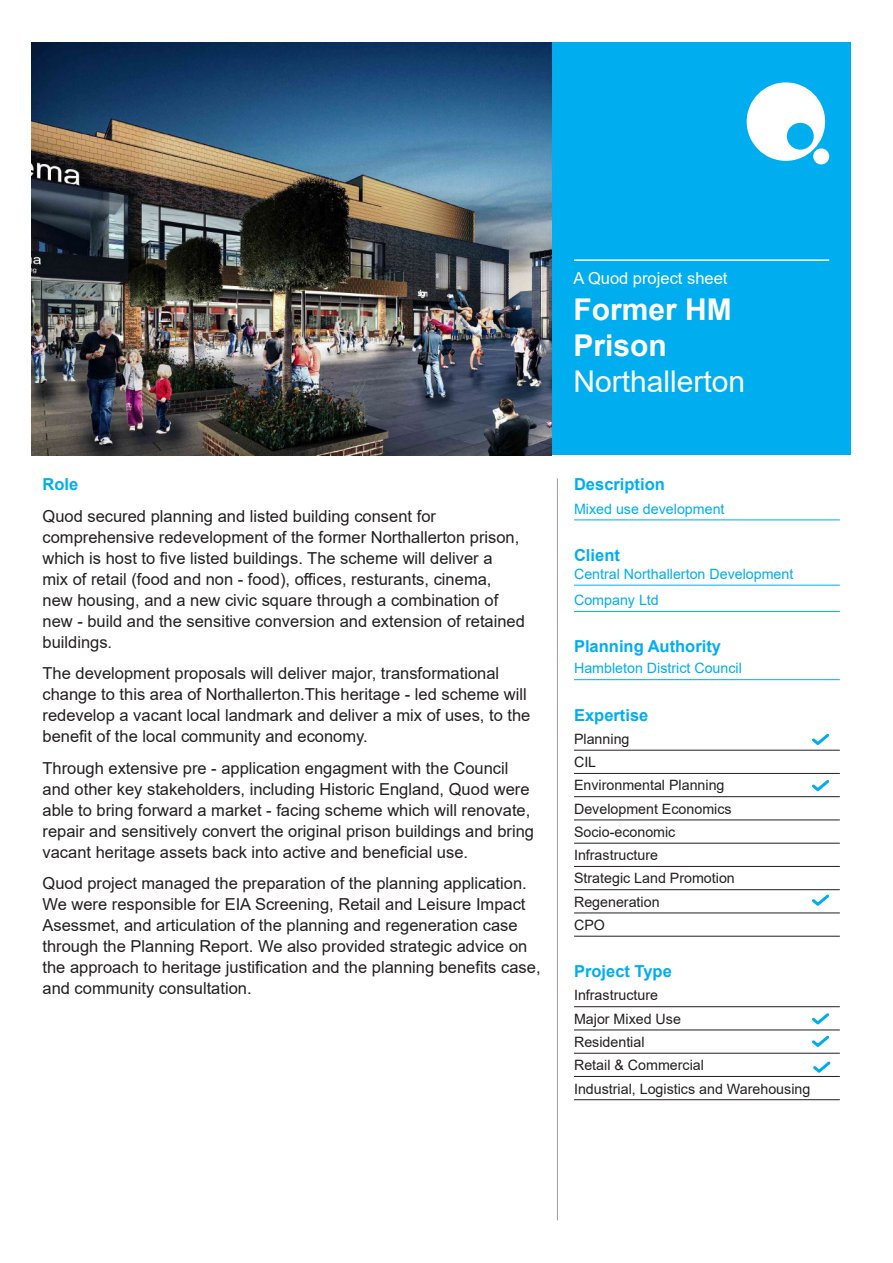
<style>
.page{position:relative;width:893px;height:1263px;background:#fff}
.page>*{position:absolute;margin:0;border:0;box-sizing:border-box;transform-origin:0 0}
.Titles{font:700 30px/36px "Arial";color:#fff}
.Titles-2{font:30px "Arial";color:#fff}
.Body_Copy{font:16.5px/21px "Arial";color:#231f20}
.t1{font:700 16.5px "Arial";color:#00aeef}
.Titles-3{font:16.5px "Arial";color:#fff}
.t2{font:14.25px "Arial";color:#231f20}
.t3{font:14.25px "Arial";color:#00aeef}
</style>
<div class="page">
<div style="left:551px;top:43px;width:299px;height:412px;background:#00aeef"></div>
<svg style="left:747px;top:82px;width:78px;height:79px"></svg>
<div style="left:813px;top:148px;width:16px;height:16px;background:#fff;border-radius:50%"></div>
<hr style="left:574px;top:259px;width:255px;height:2px;background:#fff">
<img style="left:31px;top:43px;width:520px;height:412px">
<hr style="left:557px;top:478px;width:1px;height:742px;background:#a1a1a5">
<hr style="left:574px;top:520px;width:266px;height:1px;background:#00aeef">
<hr style="left:574px;top:585px;width:266px;height:1px;background:#00aeef">
<hr style="left:574px;top:611px;width:266px;height:1px;background:#00aeef">
<hr style="left:574px;top:679px;width:266px;height:1px;background:#00aeef">
<hr style="left:574px;top:750px;width:266px;height:1px;background:#231f20">
<hr style="left:574px;top:773px;width:266px;height:1px;background:#231f20">
<hr style="left:574px;top:796px;width:266px;height:1px;background:#231f20">
<hr style="left:574px;top:820px;width:266px;height:1px;background:#231f20">
<hr style="left:574px;top:843px;width:266px;height:1px;background:#231f20">
<hr style="left:574px;top:866px;width:266px;height:1px;background:#231f20">
<hr style="left:574px;top:889px;width:266px;height:1px;background:#231f20">
<hr style="left:574px;top:913px;width:266px;height:1px;background:#231f20">
<hr style="left:574px;top:936px;width:266px;height:1px;background:#231f20">
<hr style="left:574px;top:1006px;width:266px;height:1px;background:#231f20">
<hr style="left:574px;top:1030px;width:266px;height:1px;background:#231f20">
<hr style="left:574px;top:1053px;width:266px;height:1px;background:#231f20">
<hr style="left:574px;top:1076px;width:266px;height:1px;background:#231f20">
<hr style="left:574px;top:1099px;width:266px;height:1px;background:#231f20">
<svg style="left:812px;top:733px;width:18px;height:12px"></svg>
<svg style="left:812px;top:780px;width:18px;height:12px"></svg>
<svg style="left:812px;top:894px;width:18px;height:12px"></svg>
<svg style="left:812px;top:1013px;width:18px;height:12px"></svg>
<svg style="left:812px;top:1035px;width:18px;height:12px"></svg>
<svg style="left:813px;top:1061px;width:18px;height:12px"></svg>
<p class="Titles-3" style="left:573px;top:267px;width:156px">A Quod project sheet</p>
<p class="Titles" style="left:573px;top:292px;width:160px">Former HM<br>Prison</p>
<p class="Titles-2" style="left:573px;top:361px;width:173px">Northallerton</p>
<p class="t1" style="left:43px;top:473px;width:37px">Role</p>
<p class="Body_Copy" style="left:43px;top:505px;width:484px">Quod secured planning and listed building consent for comprehensive redevelopment of the former Northallerton prison, which is host to five listed buildings. The scheme will deliver a<br>mix of retail (food and non - food), offices, resturants, cinema, new housing, and a new civic square through a combination of new - build and the sensitive conversion and extension of retained buildings.</p>
<p class="Body_Copy" style="left:43px;top:663px;width:489px">The development proposals will deliver major, transformational change to this area of Northallerton.This heritage - led scheme will redevelop a vacant local landmark and deliver a mix of uses, to the benefit of the local community and economy.</p>
<p class="Body_Copy" style="left:43px;top:757px;width:493px">Through extensive pre - application engagment with the Council and other key stakeholders, including Historic England, Quod were able to bring forward a market - facing scheme which will renovate, repair and sensitively convert the original prison buildings and bring vacant heritage assets back into active and beneficial use.</p>
<p class="Body_Copy" style="left:43px;top:873px;width:500px">Quod project managed the preparation of the planning application.<br>We were responsible for EIA Screening, Retail and Leisure Impact Asessmet, and articulation of the planning and regeneration case through the Planning Report. We also provided strategic advice on the approach to heritage justification and the planning benefits case, and community consultation.</p>
<p class="t1" style="left:574px;top:473px;width:92px">Description</p>
<p class="t3" style="left:574px;top:499px;width:152px">Mixed use development</p>
<p class="t1" style="left:574px;top:543px;width:47px">Client</p>
<p class="t3" style="left:574px;top:564px;width:221px">Central Northallerton Development</p>
<p class="t3" style="left:574px;top:590px;width:86px">Company Ltd</p>
<p class="t1" style="left:574px;top:635px;width:148px">Planning Authority</p>
<p class="t3" style="left:574px;top:659px;width:169px">Hambleton District Council</p>
<p class="t1" style="left:574px;top:703px;width:76px">Expertise</p>
<p class="t2" style="left:574px;top:729px;width:57px">Planning</p>
<p class="t2" style="left:574px;top:752px;width:24px">CIL</p>
<p class="t2" style="left:574px;top:776px;width:152px">Environmental Planning</p>
<p class="t2" style="left:574px;top:799px;width:159px">Development Economics</p>
<p class="t2" style="left:574px;top:822px;width:103px">Socio-economic</p>
<p class="t2" style="left:574px;top:845px;width:85px">Infrastructure</p>
<p class="t2" style="left:574px;top:869px;width:162px">Strategic Land Promotion</p>
<p class="t2" style="left:574px;top:892px;width:87px">Regeneration</p>
<p class="t2" style="left:574px;top:915px;width:32px">CPO</p>
<p class="t1" style="left:574px;top:960px;width:99px">Project Type</p>
<p class="t2" style="left:574px;top:986px;width:85px">Infrastructure</p>
<p class="t2" style="left:574px;top:1009px;width:108px">Major Mixed Use</p>
<p class="t2" style="left:574px;top:1032px;width:72px">Residential</p>
<p class="t2" style="left:574px;top:1055px;width:131px">Retail &amp; Commercial</p>
<p class="t2" style="left:574px;top:1079px;width:238px">Industrial, Logistics and Warehousing</p>
</div>
